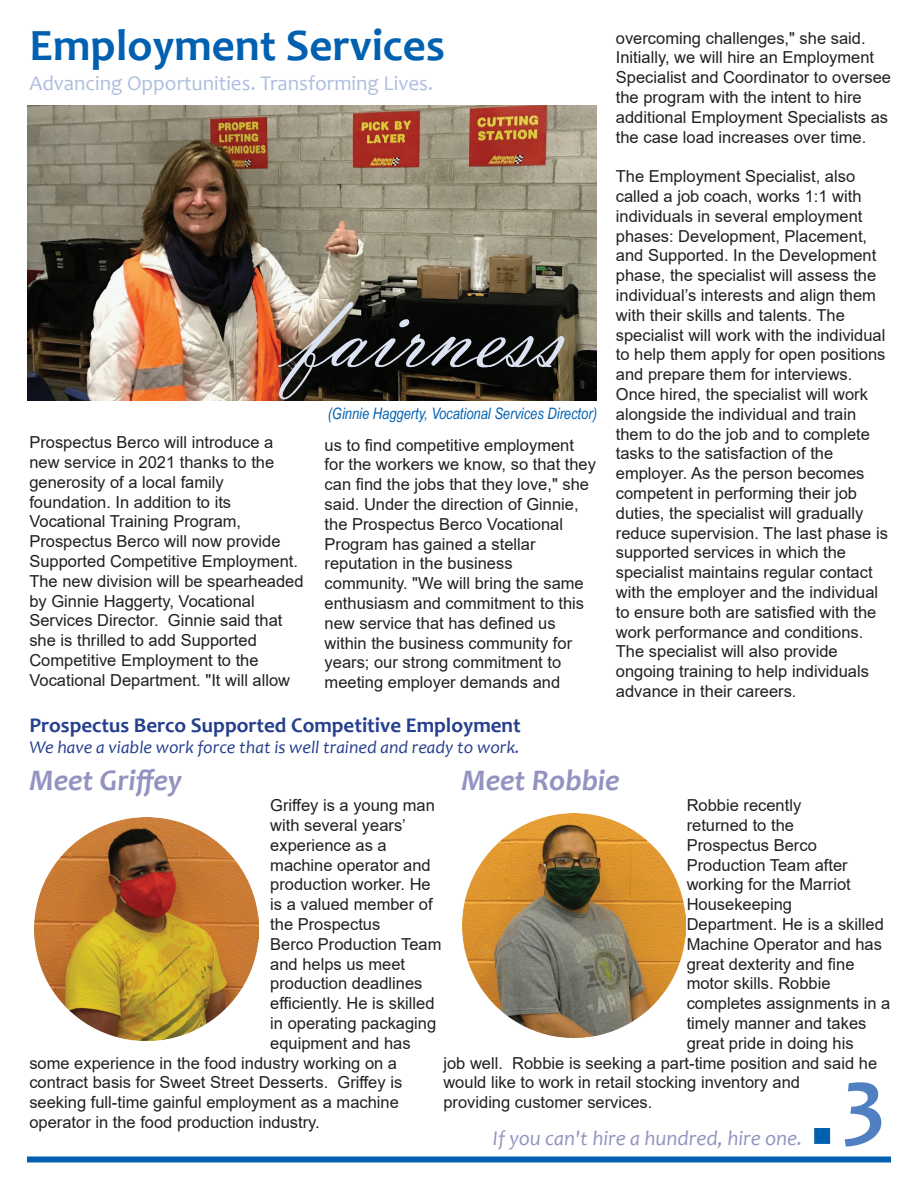
<style>
.page{position:relative;width:918px;height:1188px;background:#fff}
.page>*{position:absolute;margin:0;border:0;box-sizing:border-box;transform-origin:0 0}
.t1{font:108px "Vladimir Script";color:#dbe2f2}
.t2{font:700 90px "Candara";color:#5080c1}
.t3{font:700 45px "Candara";color:#0161b0}
.t4{font:italic 700 30px "Candara";color:#9393c1}
.t5{font:700 21px "Candara";color:#253f8e}
.t6{font:21px "Candara";color:#aebee0}
.t7{font:italic 21px "Candara";color:#9393c1}
.t8{font:italic 18px "Candara";color:#253f8e}
.t9{font:16.5px/19.8px "Arial";color:#231f20}
.t10{font:italic 15.75px "Arial Narrow";color:#0161b0}
</style>
<div class="page">
<div style="left:27px;top:1156px;width:864px;height:6px;background:#0161b0"></div>
<div style="left:814px;top:1128px;width:16px;height:16px;background:#0161b0;border:2px solid #0161b0"></div>
<img style="left:35px;top:818px;width:223px;height:223px">
<img style="left:462px;top:814px;width:223px;height:223px">
<img style="left:27px;top:105px;width:570px;height:296px">
<h3 class="t3" style="left:29px;top:17px;width:417px">Employment Services</h3>
<p class="t6" style="left:29px;top:70px;width:405px">Advancing Opportunities. Transforming Lives.</p>
<h1 class="t1" style="left:291px;top:270px;width:274px">fairness</h1>
<p class="t10" style="left:328px;top:402px;width:271px">(Ginnie Haggerty, Vocational Services Director)</p>
<p class="t9" style="left:29px;top:432px;width:276px">Prospectus Berco will introduce a new service in 2021 thanks to the generosity of a local family foundation. In addition to its Vocational Training Program, Prospectus Berco will now provide Supported Competitive Employment.<br>The new division will be spearheaded by Ginnie Haggerty, Vocational Services Director. Ginnie said that she is thrilled to add Supported Competitive Employment to the Vocational Department. "It will allow</p>
<p class="t9" style="left:325px;top:435px;width:273px">us to find competitive employment for the workers we know, so that they can find the jobs that they love," she said. Under the direction of Ginnie, the Prospectus Berco Vocational<br>Program has gained a stellar reputation in the business community. "We will bring the same enthusiasm and commitment to this new service that has defined us within the business community for years; our strong commitment to meeting employer demands and</p>
<p class="t9" style="left:616px;top:28px;width:277px">overcoming challenges," she said.<br>Initially, we will hire an Employment Specialist and Coordinator to oversee the program with the intent to hire additional Employment Specialists as the case load increases over time.</p>
<p class="t9" style="left:616px;top:166px;width:274px">The Employment Specialist, also called a job coach, works 1:1 with individuals in several employment phases: Development, Placement, and Supported. In the Development phase, the specialist will assess the individual’s interests and align them with their skills and talents. The specialist will work with the individual to help them apply for open positions and prepare them for interviews.<br>Once hired, the specialist will work alongside the individual and train them to do the job and to complete tasks to the satisfaction of the employer. As the person becomes competent in performing their job duties, the specialist will gradually reduce supervision. The last phase is supported services in which the specialist maintains regular contact with the employer and the individual to ensure both are satisfied with the work performance and conditions.<br>The specialist will also provide ongoing training to help individuals advance in their careers.</p>
<p class="t5" style="left:29px;top:712px;width:493px">Prospectus Berco Supported Competitive Employment</p>
<p class="t8" style="left:29px;top:736px;width:492px">We have a viable work force that is well trained and ready to work.</p>
<h3 class="t4" style="left:29px;top:762px;width:154px">Meet Griffey</h3>
<h3 class="t4" style="left:461px;top:762px;width:160px">Meet Robbie</h3>
<p class="t9" style="left:270px;top:795px;width:166px">Griffey is a young man</p>
<p class="t9" style="left:270px;top:815px;width:137px">with several years’</p>
<p class="t9" style="left:270px;top:835px;width:118px">experience as a</p>
<p class="t9" style="left:270px;top:855px;width:162px">machine operator and</p>
<p class="t9" style="left:270px;top:875px;width:162px">production worker. He</p>
<p class="t9" style="left:270px;top:894px;width:164px">is a valued member of</p>
<p class="t9" style="left:270px;top:914px;width:112px">the Prospectus</p>
<p class="t9" style="left:270px;top:934px;width:173px">Berco Production Team</p>
<p class="t9" style="left:270px;top:954px;width:136px">and helps us meet</p>
<p class="t9" style="left:270px;top:974px;width:154px">production deadlines</p>
<p class="t9" style="left:270px;top:993px;width:166px">efficiently. He is skilled</p>
<p class="t9" style="left:270px;top:1013px;width:168px">in operating packaging</p>
<p class="t9" style="left:270px;top:1033px;width:142px">equipment and has</p>
<p class="t9" style="left:29px;top:1053px;width:369px">some experience in the food industry working on a</p>
<p class="t9" style="left:29px;top:1073px;width:374px">contract basis for Sweet Street Desserts. Griffey is</p>
<p class="t9" style="left:29px;top:1092px;width:371px">seeking full-time gainful employment as a machine</p>
<p class="t9" style="left:29px;top:1112px;width:292px">operator in the food production industry.</p>
<p class="t9" style="left:687px;top:795px;width:116px">Robbie recently</p>
<p class="t9" style="left:687px;top:815px;width:109px">returned to the</p>
<p class="t9" style="left:687px;top:835px;width:132px">Prospectus Berco</p>
<p class="t9" style="left:687px;top:855px;width:163px">Production Team after</p>
<p class="t9" style="left:687px;top:875px;width:166px">working for the Marriot</p>
<p class="t9" style="left:687px;top:894px;width:107px">Housekeeping</p>
<p class="t9" style="left:687px;top:914px;width:199px">Department. He is a skilled</p>
<p class="t9" style="left:687px;top:934px;width:197px">Machine Operator and has</p>
<p class="t9" style="left:687px;top:954px;width:169px">great dexterity and fine</p>
<p class="t9" style="left:687px;top:974px;width:145px">motor skills. Robbie</p>
<p class="t9" style="left:687px;top:993px;width:205px">completes assignments in a</p>
<p class="t9" style="left:687px;top:1013px;width:181px">timely manner and takes</p>
<p class="t9" style="left:687px;top:1033px;width:168px">great pride in doing his</p>
<p class="t9" style="left:443px;top:1053px;width:435px">job well. Robbie is seeking a part-time position and said he</p>
<p class="t9" style="left:443px;top:1073px;width:358px">would like to work in retail stocking inventory and</p>
<p class="t9" style="left:443px;top:1092px;width:211px">providing customer services.</p>
<h2 class="t2" style="left:843px;top:1043px;width:44px">3</h2>
<p class="t7" style="left:493px;top:1125px;width:311px">If you can't hire a hundred, hire one.</p>
</div>
